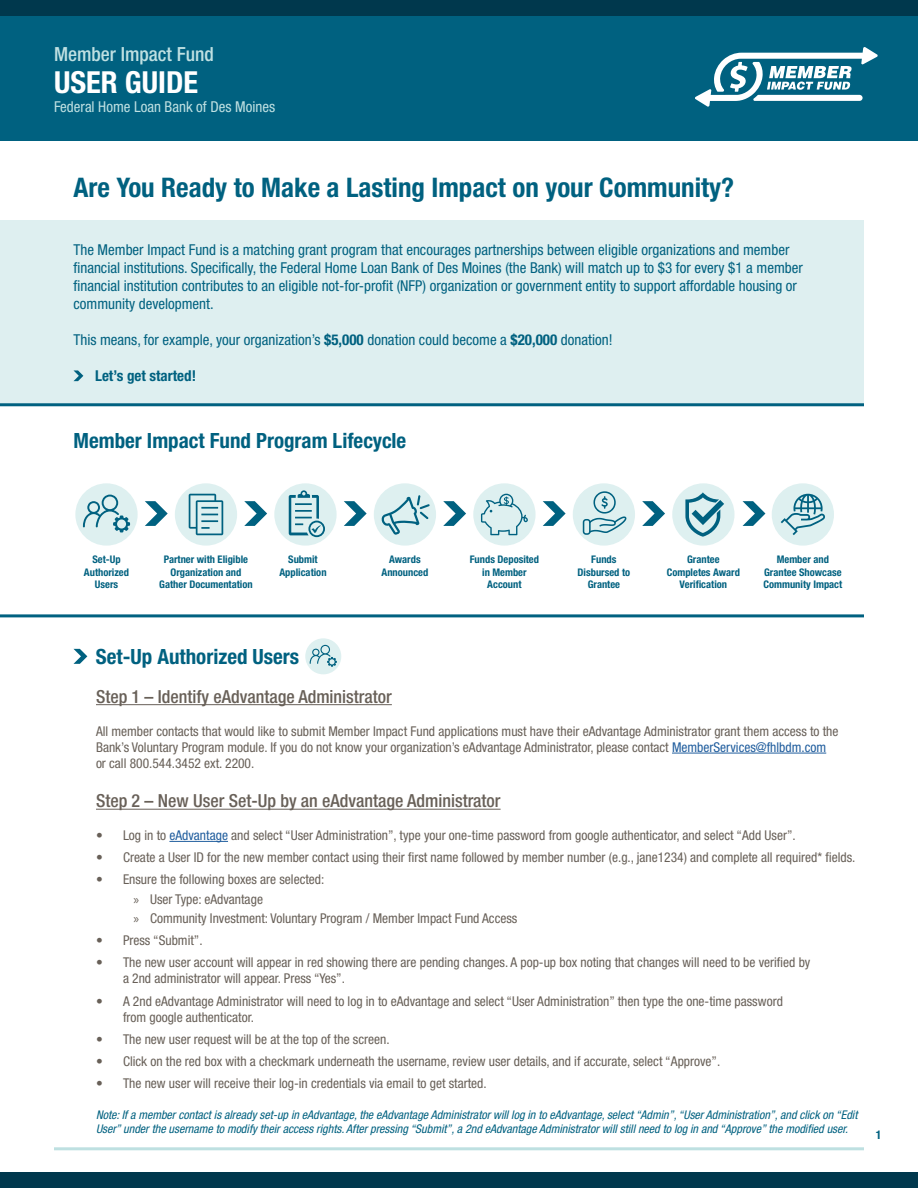
<style>
.page{position:relative;width:918px;height:1188px;background:#fff}
.page>*{position:absolute;margin:0;border:0;box-sizing:border-box;transform-origin:0 0}
.t1{font:700 condensed 30.45px "Helvetica Neue LT Std";color:#fff}
.t2{font:700 condensed 27px "Helvetica Neue LT Std";color:#006180}
.t3{font:700 condensed 21px "Helvetica Neue LT Std";color:#006180}
.t4{font:500 condensed 19.5px "Helvetica Neue LT Std";color:#bfe0e2}
.t5{font:500 condensed 18px "Helvetica Neue LT Std";color:#686058}
.t6{font:condensed 15px/18px "Helvetica Neue LT Std";color:#006180}
.t7{font:condensed 15px "Helvetica Neue LT Std";color:#bfe0e2}
.t8{font:700 condensed 15px "Helvetica Neue LT Std";color:#006180}
.t9{font:condensed 13.5px/16.2px "Helvetica Neue LT Std";color:#686058}
.t10{font:italic condensed 12px/14.4px "Helvetica Neue LT Std";color:#006180}
.t11{font:700 condensed 12px "Helvetica Neue LT Std";color:#006180}
.t12{font:700 condensed 10.5px/12.6px "Helvetica Neue LT Std";color:#006180;text-align:center}
.s1{font-weight:700}
.s2{color:#215e9e}
.s3{font-family:"Myriad Pro";font-stretch:normal}
</style>
<div class="page">
<div style="left:0;top:0;width:918px;height:140px;background:#006180"></div>
<div style="left:0;top:0;width:918px;height:15px;background:#00384d"></div>
<div style="left:0;top:1173px;width:918px;height:15px;background:#00384d"></div>
<div style="left:0;top:221px;width:864px;height:184px;background:#deeff0"></div>
<hr style="left:96px;top:704px;width:296px;height:1px;background:#686058">
<hr style="left:96px;top:809px;width:405px;height:1px;background:#686058">
<hr style="left:672px;top:753px;width:154px;height:1px;background:#215e9e">
<hr style="left:169px;top:841px;width:59px;height:1px;background:#215e9e">
<hr style="left:0;top:403px;width:864px;height:3px;background:#006180">
<hr style="left:0;top:614px;width:864px;height:3px;background:#006180">
<hr style="left:54px;top:1147px;width:810px;height:3px;background:#bee0e1">
<svg style="left:695px;top:47px;width:183px;height:60px"></svg>
<svg style="left:74px;top:370px;width:9px;height:11px"></svg>
<svg style="left:74px;top:649px;width:13px;height:15px"></svg>
<svg style="left:145px;top:501px;width:23px;height:25px"></svg>
<svg style="left:344px;top:501px;width:23px;height:25px"></svg>
<svg style="left:543px;top:501px;width:23px;height:25px"></svg>
<svg style="left:244px;top:501px;width:23px;height:25px"></svg>
<svg style="left:443px;top:501px;width:23px;height:25px"></svg>
<svg style="left:642px;top:501px;width:23px;height:25px"></svg>
<svg style="left:743px;top:501px;width:22px;height:25px"></svg>
<div style="left:75px;top:483px;width:63px;height:63px;background:#def0f0;border-radius:50%"></div>
<svg style="left:83px;top:495px;width:47px;height:38px"></svg>
<div style="left:305px;top:638px;width:36px;height:36px;background:#def0f0;border-radius:50%"></div>
<svg style="left:310px;top:645px;width:27px;height:22px"></svg>
<div style="left:175px;top:483px;width:62px;height:63px;background:#def0f0;border-radius:50%"></div>
<svg style="left:189px;top:494px;width:34px;height:41px"></svg>
<div style="left:274px;top:483px;width:63px;height:63px;background:#def0f0;border-radius:50%"></div>
<svg style="left:289px;top:490px;width:36px;height:47px"></svg>
<div style="left:374px;top:483px;width:62px;height:63px;background:#def0f0;border-radius:50%"></div>
<svg style="left:382px;top:495px;width:48px;height:40px"></svg>
<div style="left:473px;top:483px;width:63px;height:63px;background:#def0f0;border-radius:50%"></div>
<svg style="left:481px;top:494px;width:47px;height:41px"></svg>
<div style="left:573px;top:483px;width:62px;height:63px;background:#def0f0;border-radius:50%"></div>
<svg style="left:583px;top:491px;width:43px;height:44px"></svg>
<div style="left:672px;top:483px;width:63px;height:63px;background:#def0f0;border-radius:50%"></div>
<svg style="left:685px;top:492px;width:39px;height:45px"></svg>
<div style="left:772px;top:483px;width:62px;height:63px;background:#def0f0;border-radius:50%"></div>
<svg style="left:781px;top:494px;width:44px;height:41px"></svg>
<h3 class="t4" style="left:54px;top:43px;width:161px">Member Impact Fund</h3>
<h1 class="t1" style="left:54px;top:63px;width:146px">USER GUIDE</h1>
<p class="t7" style="left:54px;top:98px;width:223px">Federal Home Loan Bank of Des Moines</p>
<h2 class="t2" style="left:74px;top:171px;width:662px">Are You Ready to Make a Lasting Impact on your Community?</h2>
<p class="t6" style="left:74px;top:241px;width:731px">The Member Impact Fund is a matching grant program that encourages partnerships between eligible organizations and member financial institutions. Specifically, the Federal Home Loan Bank of Des Moines (the Bank) will match up to $3 for every $1 a member financial institution contributes to an eligible not-for-profit (NFP) organization or government entity to support affordable housing or community development.</p>
<p class="t6" style="left:74px;top:331px;width:541px">This means, for example, your organization’s <span class="s1">$5,000</span> donation could become a <span class="s1">$20,000</span> donation!</p>
<p class="t8" style="left:95px;top:367px;width:103px">Let’s get started!</p>
<h3 class="t3" style="left:74px;top:428px;width:334px">Member Impact Fund Program Lifecycle</h3>
<p class="t12" style="left:84px;top:553px;width:47px">Set-Up<br>Authorized<br>Users</p>
<p class="t12" style="left:279px;top:553px;width:49px">Submit<br>Application</p>
<p class="t12" style="left:470px;top:553px;width:71px">Funds Deposited in Member<br>Account</p>
<p class="t12" style="left:382px;top:553px;width:48px">Awards<br>Announced</p>
<p class="t12" style="left:578px;top:553px;width:54px">Funds<br>Disbursed to<br>Grantee</p>
<p class="t12" style="left:667px;top:553px;width:75px">Grantee<br>Completes Award<br>Verification</p>
<p class="t12" style="left:763px;top:553px;width:80px">Member and<br>Grantee Showcase<br>Community Impact</p>
<p class="t12" style="left:159px;top:553px;width:95px">Partner with Eligible<br>Organization and<br>Gather Documentation</p>
<h3 class="t3" style="left:96px;top:644px;width:205px">Set-Up Authorized Users</h3>
<h3 class="t5" style="left:96px;top:686px;width:297px">Step 1 – Identify eAdvantage Administrator</h3>
<p class="t9" style="left:96px;top:723px;width:744px">All member contacts that would like to submit Member Impact Fund applications must have their eAdvantage Administrator grant them access to the<br>Bank’s Voluntary Program module. If you do not know your organization’s eAdvantage Administrator, please contact <span class="s2">MemberServices@fhlbdm.com </span>or call 800.544.3452 ext. 2200.</p>
<h3 class="t5" style="left:96px;top:790px;width:406px">Step 2 – New User Set-Up by an eAdvantage Administrator</h3>
<p class="t9" style="left:96px;top:827px;width:701px">• Log in to <span class="s2">eAdvantage</span> and select “User Administration”, type your one-time password from google authenticator, and select “Add User”.</p>
<p class="t9" style="left:96px;top:849px;width:761px">• Create a User ID for the new member contact using their first name followed by member number (e.g., jane1234) and complete all required* fields.</p>
<p class="t9" style="left:134px;top:870px;width:385px;line-height:19.2px;text-indent:-38px">• Ensure the following boxes are selected:<br><span class="s3">»</span> User Type: eAdvantage<br><span class="s3">»</span> Community Investment: Voluntary Program / Member Impact Fund Access</p>
<p class="t9" style="left:96px;top:932px;width:108px">• Press “Submit”.</p>
<p class="t9" style="left:123px;top:954px;width:689px;text-indent:-27px">• The new user account will appear in red showing there are pending changes. A pop-up box noting that changes will need to be verified by a 2nd administrator will appear. Press “Yes”.</p>
<p class="t9" style="left:123px;top:993px;width:661px;text-indent:-27px">• A 2nd eAdvantage Administrator will need to log in to eAdvantage and select “User Administration” then type the one-time password from google authenticator.</p>
<p class="t9" style="left:96px;top:1031px;width:295px">• The new user request will be at the top of the screen.</p>
<p class="t9" style="left:96px;top:1053px;width:626px">• Click on the red box with a checkmark underneath the username, review user details, and if accurate, select “Approve”.</p>
<p class="t9" style="left:96px;top:1075px;width:392px">• The new user will receive their log-in credentials via email to get started.</p>
<p class="t10" style="left:96px;top:1108px;width:763px">Note: If a member contact is already set-up in eAdvantage, the eAdvantage Administrator will log in to eAdvantage, select “Admin”, “User Administration”, and click on “Edit<br>User” under the username to modify their access rights. After pressing “Submit”, a 2nd eAdvantage Administrator will still need to log in and “Approve” the modified user.</p>
<p class="t11" style="left:876px;top:1128px;width:7px">1</p>
</div>
